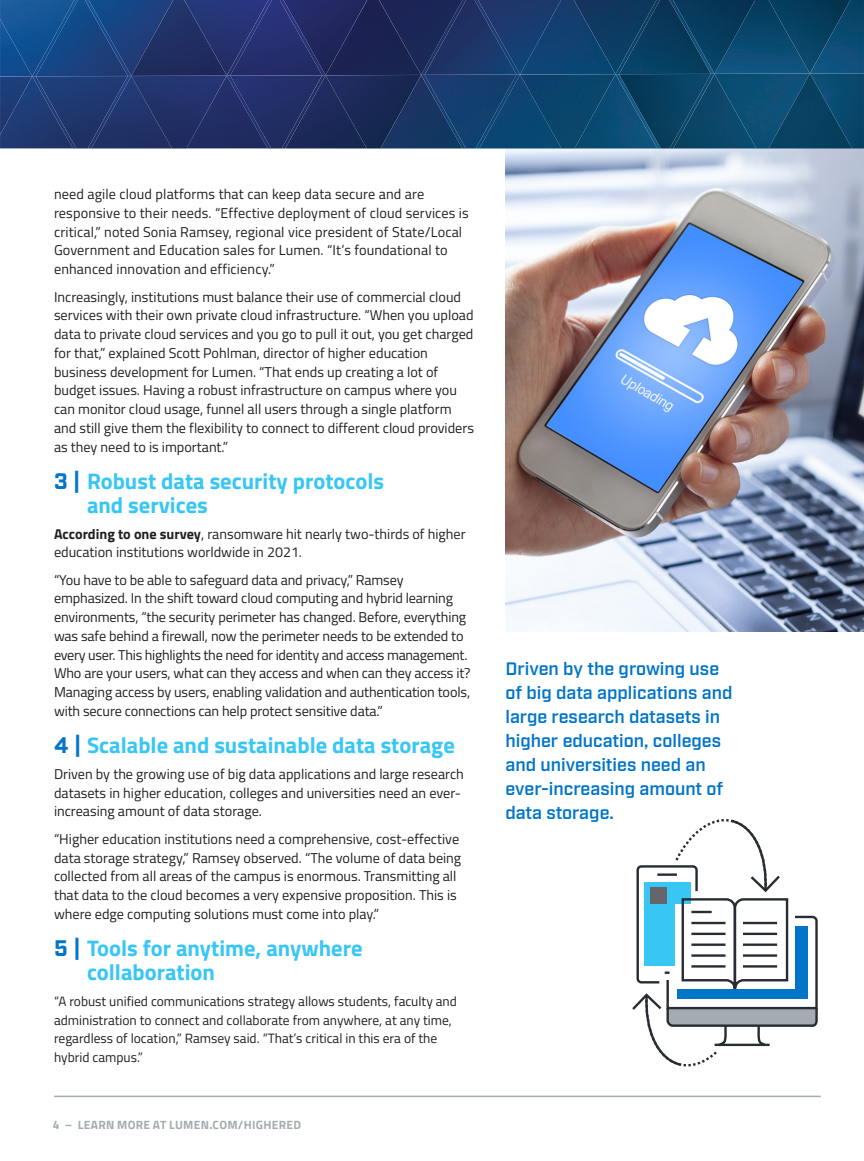
<style>
.page{position:relative;width:864px;height:1161px;background:#fff}
.page>*{position:absolute;margin:0;border:0;box-sizing:border-box;transform-origin:0 0}
.Subhead{font:700 22.5px/24px "Titillium Web";color:#38c6f4}
.Pullquote{font:600 18px/24px "Industry";color:#0075c9}
.Text_-_Body{font:14.25px/18.8px "Titillium Web";color:#231f20}
.Text_-_Body-2{font:13.5px/18.8px "Titillium Web";color:#231f20}
.t1{font:700 12px "Titillium Web";letter-spacing:.025em;color:#a4acb0}
.s1{font-family:"Industry";color:#0075c9}
.s2{font-weight:700}
</style>
<div class="page">
<img style="left:505px;top:148px;width:359px;height:484px">
<svg style="left:632px;top:819px;width:186px;height:248px"></svg>
<div style="left:650px;top:888px;width:17px;height:16px;background:#65656a"></div>
<hr style="left:54px;top:1096px;width:767px;height:1px;background:#a4acb0">
<img style="left:850px;top:0;width:14px;height:73px">
<img style="left:74px;top:0;width:15px;height:76px">
<img style="left:0;top:0;width:74px;height:148px">
<img style="left:268px;top:0;width:15px;height:75px">
<img style="left:227px;top:0;width:41px;height:75px">
<img style="left:173px;top:0;width:11px;height:75px">
<img style="left:184px;top:0;width:43px;height:75px">
<img style="left:89px;top:0;width:42px;height:76px">
<img style="left:131px;top:0;width:42px;height:75px">
<img style="left:462px;top:0;width:16px;height:75px">
<img style="left:421px;top:0;width:41px;height:75px">
<img style="left:367px;top:0;width:12px;height:75px">
<div style="left:379px;top:0;width:42px;height:75px;background:#1b2454"></div>
<img style="left:283px;top:0;width:43px;height:75px">
<img style="left:326px;top:0;width:41px;height:75px">
<img style="left:657px;top:0;width:16px;height:74px">
<img style="left:616px;top:0;width:41px;height:74px">
<img style="left:562px;top:0;width:12px;height:74px">
<img style="left:574px;top:0;width:42px;height:74px">
<img style="left:478px;top:0;width:42px;height:148px">
<img style="left:520px;top:0;width:42px;height:74px">
<img style="left:810px;top:0;width:40px;height:73px">
<img style="left:756px;top:0;width:12px;height:73px">
<img style="left:768px;top:0;width:42px;height:73px">
<img style="left:673px;top:0;width:41px;height:148px">
<img style="left:714px;top:0;width:42px;height:73px">
<img style="left:32px;top:76px;width:96px;height:73px">
<img style="left:91px;top:76px;width:40px;height:72px">
<img style="left:131px;top:75px;width:191px;height:74px">
<img style="left:227px;top:76px;width:41px;height:72px">
<img style="left:186px;top:76px;width:41px;height:73px">
<img style="left:285px;top:75px;width:41px;height:73px">
<img style="left:326px;top:75px;width:191px;height:74px">
<img style="left:520px;top:74px;width:191px;height:75px">
<img style="left:714px;top:73px;width:150px;height:76px">
<img style="left:769px;top:74px;width:83px;height:74px">
<p class="Text_-_Body" style="left:54px;top:184px;width:416px">need agile cloud platforms that can keep data secure and are responsive to their needs. “Effective deployment of cloud services is critical,” noted Sonia Ramsey, regional vice president of State/Local Government and Education sales for Lumen. “It’s foundational to enhanced innovation and efficiency.”</p>
<p class="Text_-_Body" style="left:54px;top:287px;width:422px">Increasingly, institutions must balance their use of commercial cloud services with their own private cloud infrastructure. “When you upload data to private cloud services and you go to pull it out, you get charged for that,” explained Scott Pohlman, director of higher education business development for Lumen. “That ends up creating a lot of budget issues. Having a robust infrastructure on campus where you can monitor cloud usage, funnel all users through a single platform and still give them the flexibility to connect to different cloud providers as they need to is important.”</p>
<p class="Subhead" style="left:87px;top:468px;width:299px;text-indent:-33px"><span class="s1">3 |</span> Robust data security protocols and services</p>
<p class="Text_-_Body" style="left:54px;top:524px;width:413px"><span class="s2">According to one survey</span>, ransomware hit nearly two-thirds of higher education institutions worldwide in 2021.</p>
<p class="Text_-_Body" style="left:54px;top:570px;width:418px">“You have to be able to safeguard data and privacy,” Ramsey emphasized. In the shift toward cloud computing and hybrid learning environments, “the security perimeter has changed. Before, everything was safe behind a firewall, now the perimeter needs to be extended to every user. This highlights the need for identity and access management.<br>Who are your users, what can they access and when can they access it?<br>Managing access by users, enabling validation and authentication tools, with secure connections can help protect sensitive data.”</p>
<p class="Subhead" style="left:54px;top:732px;width:402px"><span class="s1">4 |</span> Scalable and sustainable data storage</p>
<p class="Text_-_Body" style="left:54px;top:764px;width:411px">Driven by the growing use of big data applications and large research datasets in higher education, colleges and universities need an ever&shy;increasing amount of data storage.</p>
<p class="Text_-_Body" style="left:54px;top:829px;width:409px">“Higher education institutions need a comprehensive, cost-effective data storage strategy,” Ramsey observed. “The volume of data being collected from all areas of the campus is enormous. Transmitting all that data to the cloud becomes a very expensive proposition. This is where edge computing solutions must come into play.”</p>
<p class="Subhead" style="left:87px;top:935px;width:277px;text-indent:-33px"><span class="s1">5 |</span> Tools for anytime, anywhere collaboration</p>
<p class="Text_-_Body-2" style="left:54px;top:991px;width:404px">“A robust unified communications strategy allows students, faculty and administration to connect and collaborate from anywhere, at any time, regardless of location,” Ramsey said. “That’s critical in this era of the hybrid campus.”</p>
<p class="t1" style="left:53px;top:1116px;width:250px">4 – LEARN MORE AT LUMEN.COM/HIGHERED</p>
<p class="Pullquote" style="left:505px;top:657px;width:229px">Driven by the growing use of big data applications and large research datasets in higher education, colleges and universities need an ever-increasing amount of data storage.</p>
</div>
